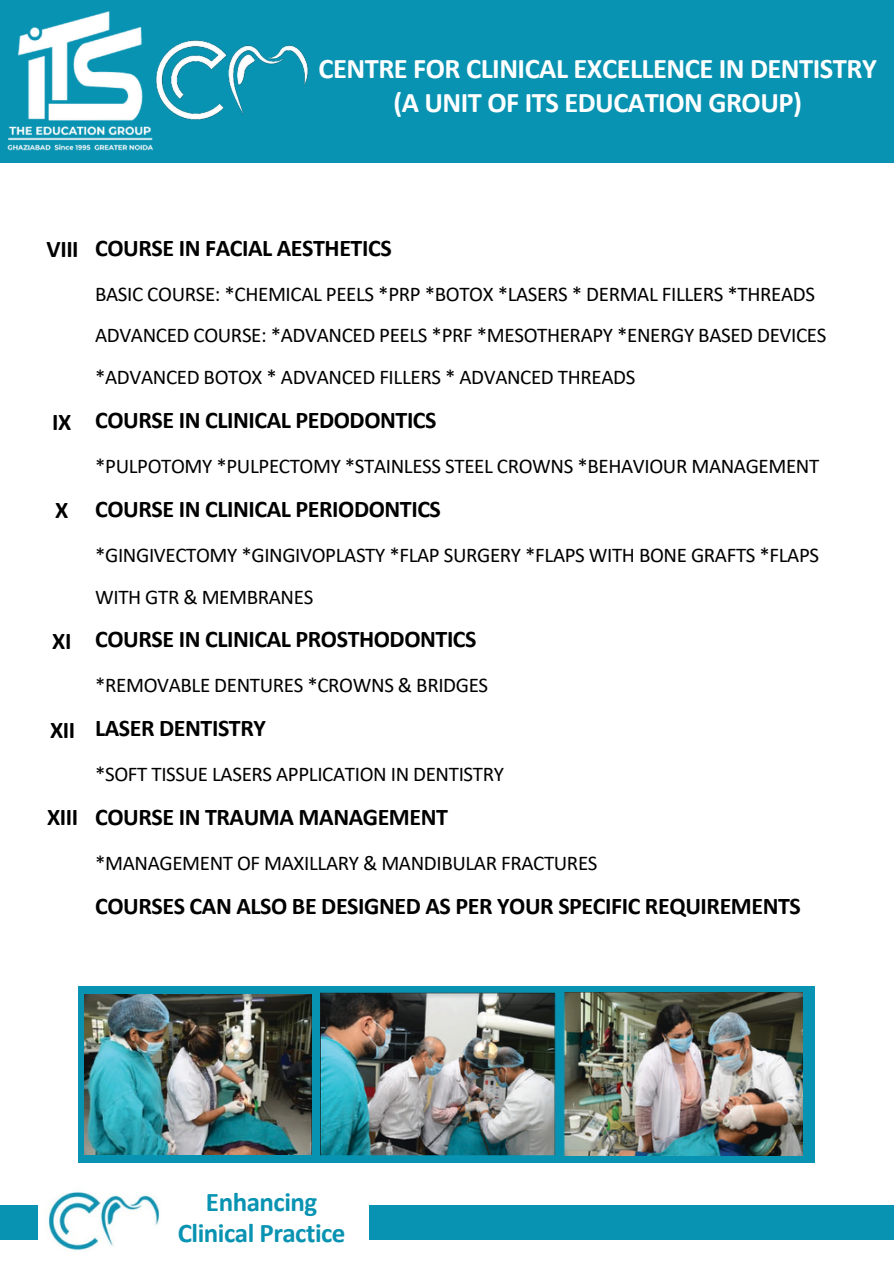
<style>
.page{position:relative;width:894px;height:1264px;background:#fff}
.page>*{position:absolute;margin:0;border:0;box-sizing:border-box;transform-origin:0 0}
.t1{font:700 28.5px/33.8px "Calibri";letter-spacing:-.015em;color:#fff;text-align:center}
.t2{font:700 27px/31.5px "Calibri";letter-spacing:-.015em;color:#0993b2;text-align:center}
.t3{font:700 24px "Calibri";letter-spacing:-.015em;color:#000}
.t4{font:21px/41.7px "Calibri";letter-spacing:-.02em;color:#000}
</style>
<div class="page">
<div style="left:0;top:1205px;width:893px;height:34px;background:#0993b2"></div>
<div style="left:39px;top:1175px;width:329px;height:88px;background:#fff"></div>
<img style="left:48px;top:1191px;width:112px;height:60px">
<div style="left:78px;top:986px;width:736px;height:176px;background:#0993b2"></div>
<img style="left:84px;top:994px;width:227px;height:160px">
<img style="left:320px;top:992px;width:481px;height:162px">
<div style="left:0;top:0;width:893px;height:163px;background:#0993b2"></div>
<img style="left:7px;top:11px;width:147px;height:140px">
<img style="left:156px;top:40px;width:152px;height:80px">
<p class="t1" style="left:318px;top:54px;width:559px">CENTRE FOR CLINICAL EXCELLENCE IN DENTISTRY (A UNIT OF ITS EDUCATION GROUP)</p>
<p class="t3" style="left:47px;top:238px;width:34px">VIII</p>
<p class="t3" style="left:52px;top:412px;width:21px">IX</p>
<p class="t3" style="left:55px;top:500px;width:15px">X</p>
<p class="t3" style="left:52px;top:630px;width:21px">XI</p>
<p class="t3" style="left:50px;top:720px;width:27px">XII</p>
<p class="t3" style="left:47px;top:807px;width:33px">XIII</p>
<p class="t3" style="left:95px;top:238px;width:298px">COURSE IN FACIAL AESTHETICS</p>
<h1 class="t4" style="left:95px;top:275px;width:732px">BASIC COURSE: *CHEMICAL PEELS *PRP *BOTOX *LASERS * DERMAL FILLERS *THREADS<br>ADVANCED COURSE: *ADVANCED PEELS *PRF *MESOTHERAPY *ENERGY BASED DEVICES *ADVANCED BOTOX * ADVANCED FILLERS * ADVANCED THREADS</h1>
<h3 class="t3" style="left:95px;top:410px;width:343px">COURSE IN CLINICAL PEDODONTICS</h3>
<h3 class="t4" style="left:95px;top:447px;width:725px">*PULPOTOMY *PULPECTOMY *STAINLESS STEEL CROWNS *BEHAVIOUR MANAGEMENT</h3>
<p class="t3" style="left:95px;top:499px;width:347px">COURSE IN CLINICAL PERIODONTICS</p>
<h3 class="t4" style="left:95px;top:536px;width:725px">*GINGIVECTOMY *GINGIVOPLASTY *FLAP SURGERY *FLAPS WITH BONE GRAFTS *FLAPS<br>WITH GTR &amp; MEMBRANES</h3>
<h3 class="t3" style="left:95px;top:629px;width:383px">COURSE IN CLINICAL PROSTHODONTICS</h3>
<h3 class="t4" style="left:95px;top:666px;width:394px">*REMOVABLE DENTURES *CROWNS &amp; BRIDGES</h3>
<p class="t3" style="left:95px;top:718px;width:172px">LASER DENTISTRY</p>
<p class="t4" style="left:95px;top:755px;width:410px">*SOFT TISSUE LASERS APPLICATION IN DENTISTRY</p>
<p class="t3" style="left:95px;top:807px;width:354px">COURSE IN TRAUMA MANAGEMENT</p>
<p class="t4" style="left:95px;top:844px;width:504px">*MANAGEMENT OF MAXILLARY &amp; MANDIBULAR FRACTURES</p>
<p class="t3" style="left:95px;top:896px;width:707px">COURSES CAN ALSO BE DESIGNED AS PER YOUR SPECIFIC REQUIREMENTS</p>
<p class="t2" style="left:178px;top:1187px;width:169px">Enhancing<br>Clinical Practice</p>
</div>
